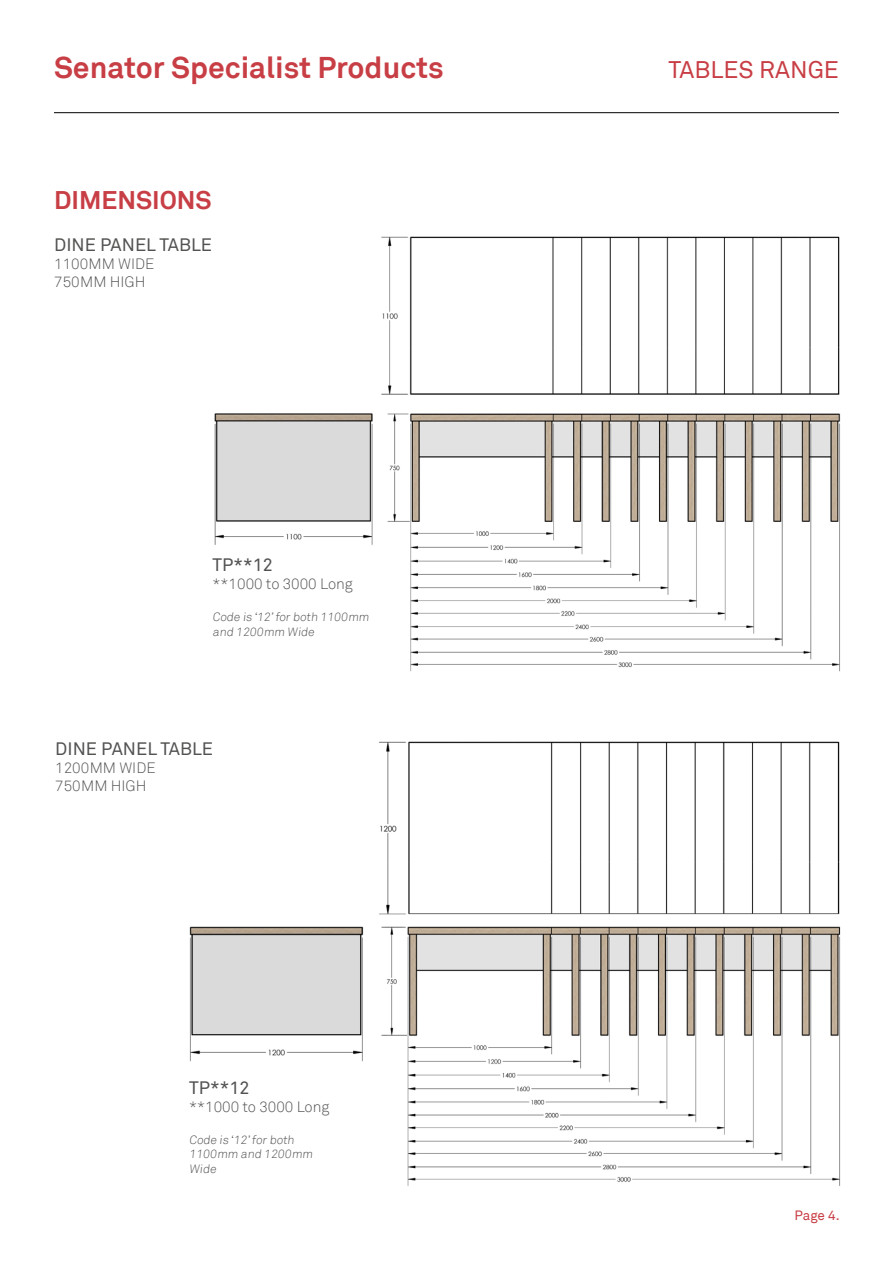
<style>
.page{position:relative;width:893px;height:1263px;background:#fff}
.page>*{position:absolute;margin:0;border:0;box-sizing:border-box;transform-origin:0 0}
.t1{font:700 30px "Akkurat";color:#c83e45}
.t2{font:700 25.5px "Akkurat";color:#c83e45}
.t3{font:24px "Akkurat";color:#c83e45}
.t4{font:18px "Akkurat";color:#525251}
.t5{font:300 15px/18px "Akkurat";color:#525251}
.t6{font:13.5px "Akkurat";color:#c83e45}
.t7{font:300 12px/14.4px "Akkurat";color:#525251}
</style>
<div class="page">
<img style="left:214px;top:236px;width:627px;height:436px">
<img style="left:189px;top:741px;width:652px;height:445px">
<hr style="left:54px;top:112px;width:785px;height:1px;background:#000">
<h1 class="t1" style="left:54px;top:48px;width:391px">Senator Specialist Products</h1>
<h3 class="t3" style="left:668px;top:56px;width:172px">TABLES RANGE</h3>
<h2 class="t2" style="left:54px;top:184px;width:159px">DIMENSIONS</h2>
<h3 class="t4" style="left:54px;top:234px;width:159px">DINE PANEL TABLE</h3>
<p class="t5" style="left:54px;top:255px;width:102px">1100MM WIDE<br>750MM HIGH</p>
<h3 class="t4" style="left:213px;top:554px;width:62px">TP**12</h3>
<p class="t5" style="left:213px;top:575px;width:142px">**1000 to 3000 Long</p>
<p class="t7" style="left:213px;top:610px;width:160px">Code is ‘12’for both 1100mm and 1200mm Wide</p>
<h3 class="t4" style="left:55px;top:738px;width:159px">DINE PANEL TABLE</h3>
<p class="t5" style="left:55px;top:758px;width:102px">1200MM WIDE<br>750MM HIGH</p>
<h3 class="t4" style="left:189px;top:1077px;width:62px">TP**12</h3>
<p class="t5" style="left:189px;top:1097px;width:142px">**1000 to 3000 Long</p>
<p class="t7" style="left:189px;top:1133px;width:127px">Code is ‘12’for both<br>1100mm and 1200mm<br>Wide</p>
<p class="t6" style="left:794px;top:1207px;width:47px">Page 4.</p>
</div>
